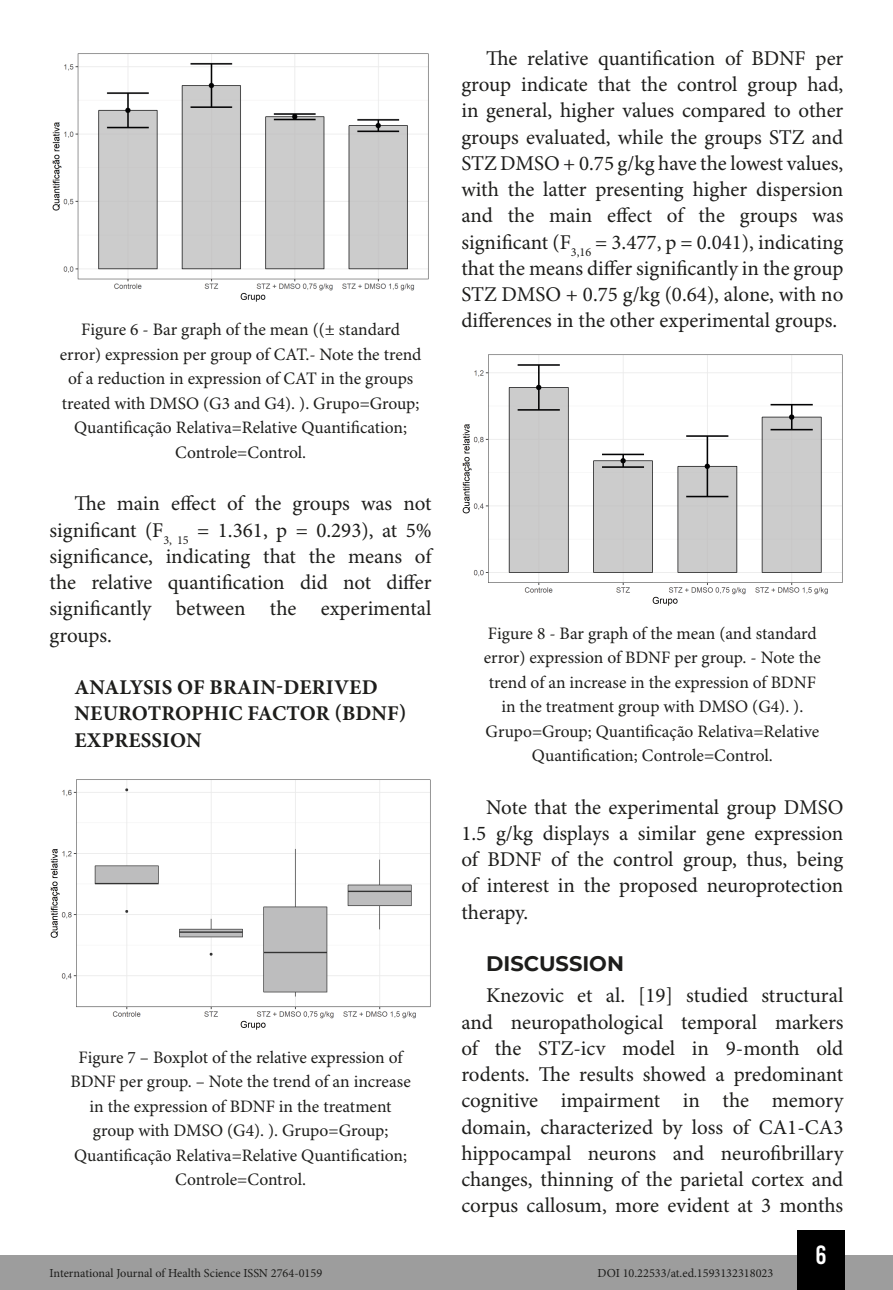
<style>
.page{position:relative;width:893px;height:1290px;background:#fff}
.page>*{position:absolute;margin:0;border:0;box-sizing:border-box;transform-origin:0 0}
.t1{font:26.25px "Bebas Kai";color:#fff}
.t2{font:21px/26.2px "Minion Pro";color:#1d1d1b;text-align:justify}
.t3{font:700 21px/26.2px "Minion Pro";letter-spacing:.01em;color:#1d1d1b}
.t4{font:700 21px "Montserrat";color:#1d1d1b}
.t5{font:17.5px/24.5px "Minion Pro";letter-spacing:-.005em;color:#1d1d1b;text-align:center}
.t6{font:12.25px "Minion Pro";color:#1d1d1b}
</style>
<div class="page">
<div style="left:0;top:1255px;width:893px;height:35px;background:#9d9d9d"></div>
<div style="left:797px;top:1230px;width:48px;height:60px;background:#000"></div>
<img style="left:52px;top:53px;width:377px;height:249px">
<img style="left:50px;top:779px;width:381px;height:251px">
<img style="left:462px;top:354px;width:381px;height:252px">
<p class="t5" style="left:60px;top:318px;width:363px">Figure 6 - Bar graph of the mean ((± standard error) expression per group of CAT.- Note the trend of a reduction in expression of CAT in the groups treated with DMSO (G3 and G4). ). Grupo=Group; Quantificação Relativa=Relative Quantification; Controle=Control.</p>
<p class="t2" style="left:50px;top:491px;width:384px;text-indent:25px">The main effect of the groups was not significant (F<sub>3,</sub> <sub>15</sub> = 1.361, p = 0.293), at 5% significance, indicating that the means of the relative quantification did not differ significantly between the experimental groups.</p>
<p class="t3" style="left:75px;top:674px;width:333px">ANALYSIS OF BRAIN-DERIVED<br>NEUROTROPHIC FACTOR (BDNF)<br>EXPRESSION</p>
<p class="t5" style="left:70px;top:1046px;width:342px">Figure 7 – Boxplot of the relative expression of BDNF per group. – Note the trend of an increase in the expression of BDNF in the treatment group with DMSO (G4). ). Grupo=Group; Quantificação Relativa=Relative Quantification; Controle=Control.</p>
<p class="t2" style="left:461px;top:46px;width:384px;text-indent:25px">The relative quantification of BDNF per group indicate that the control group had, in general, higher values compared to other groups evaluated, while the groups STZ and STZ DMSO + 0.75 g/kg have the lowest values, with the latter presenting higher dispersion and the main effect of the groups was significant (F<sub>3,16</sub> = 3.477, p = 0.041), indicating that the means differ significantly in the group STZ DMSO + 0.75 g/kg (0.64), alone, with no differences in the other experimental groups.</p>
<p class="t5" style="left:484px;top:621px;width:338px">Figure 8 - Bar graph of the mean (and standard error) expression of BDNF per group. - Note the trend of an increase in the expression of BDNF in the treatment group with DMSO (G4). ).<br>Grupo=Group; Quantificação Relativa=Relative Quantification; Controle=Control.</p>
<p class="t2" style="left:461px;top:795px;width:383px;text-indent:25px">Note that the experimental group DMSO 1.5 g/kg displays a similar gene expression of BDNF of the control group, thus, being of interest in the proposed neuroprotection therapy.</p>
<p class="t4" style="left:486px;top:948px;width:139px">DISCUSSION</p>
<p class="t2" style="left:461px;top:983px;width:384px;text-indent:25px">Knezovic et al. [19] studied structural and neuropathological temporal markers of the STZ-icv model in 9-month old rodents. The results showed a predominant cognitive impairment in the memory domain, characterized by loss of CA1-CA3 hippocampal neurons and neurofibrillary changes, thinning of the parietal cortex and corpus callosum, more evident at 3 months</p>
<p class="t1" style="left:815px;top:1241px;width:13px">6</p>
<p class="t6" style="left:50px;top:1266px;width:274px">International Journal of Health Science ISSN 2764-0159</p>
<p class="t6" style="left:597px;top:1266px;width:177px">DOI 10.22533/at.ed.1593132318023</p>
</div>
